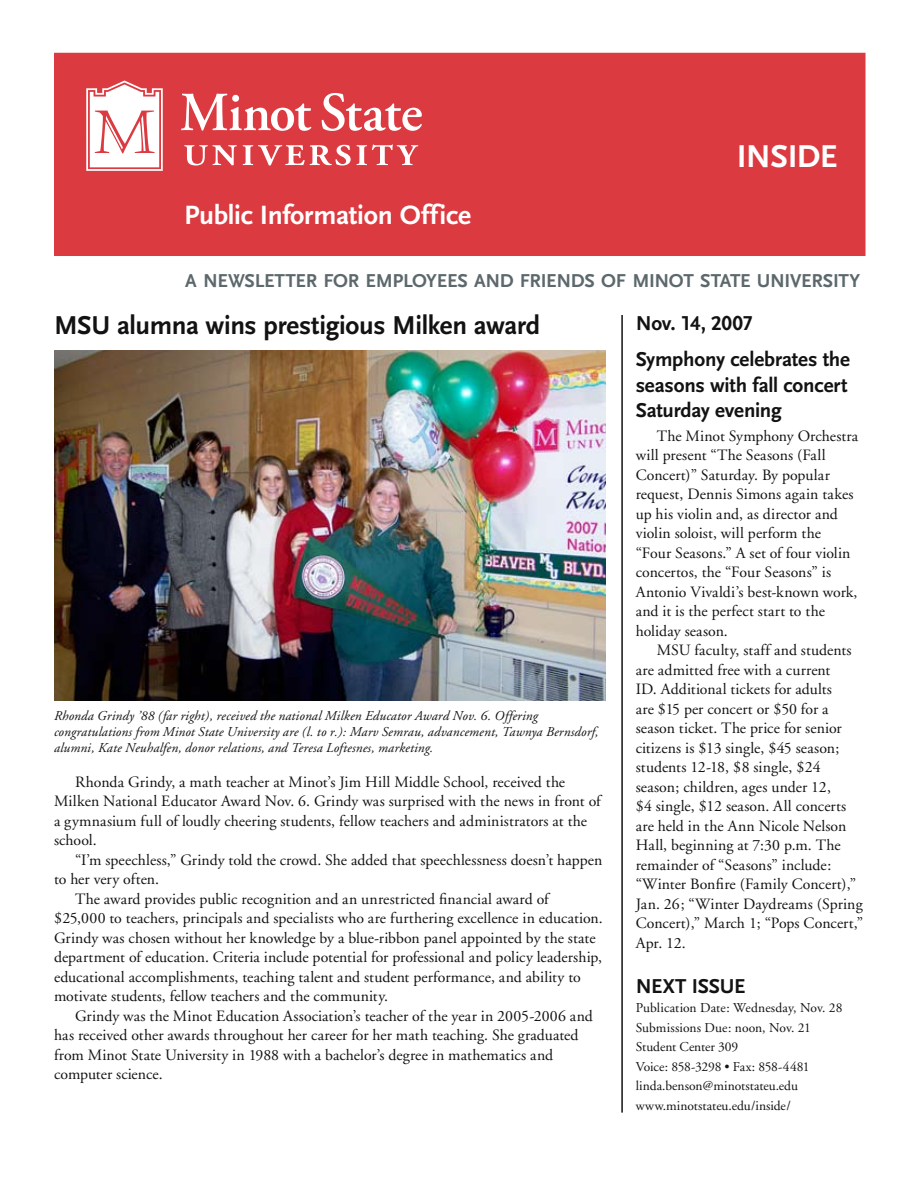
<style>
.page{position:relative;width:918px;height:1188px;background:#fff}
.page>*{position:absolute;margin:0;border:0;box-sizing:border-box;transform-origin:0 0}
.t1{font:700 33px "Scala Sans LF";color:#fff}
.t2{font:700 27.6px "Scala Sans";letter-spacing:-.01em;color:#fff}
.t3{font:700 27px "Scala Sans LF";letter-spacing:-.015em;color:#121212}
.t4{font:700 21px/25.2px "Scala Sans LF";letter-spacing:-.01em;color:#121212;text-align:justify}
.t5{font:700 19.5px "Scala Sans LF";letter-spacing:-.01em;color:#5c686c}
.t6{font:15.75px/19.5px "Adobe Garamond";letter-spacing:.005em;color:#121212}
.t7{font:italic 13.5px/16.2px "Adobe Garamond";letter-spacing:.01em;color:#121212}
.t8{font:13.5px/19.5px "Adobe Garamond";color:#121212}
</style>
<div class="page">
<hr style="left:621px;top:315px;width:2px;height:798px;background:#121212">
<div style="left:54px;top:53px;width:812px;height:203px;background:#db3a40"></div>
<svg style="left:86px;top:81px;width:336px;height:90px"></svg>
<img style="left:54px;top:351px;width:552px;height:349px">
<h2 class="t2" style="left:184px;top:200px;width:289px">Public Information Office</h2>
<h1 class="t1" style="left:737px;top:139px;width:102px">inside</h1>
<p class="t5" style="left:185px;top:270px;width:460px">A n ewsletter for employees an d fri en ds of Min</p>
<p class="t5" style="left:669px;top:270px;width:193px">ot State University</p>
<h3 class="t3" style="left:54px;top:311px;width:19px">MSU</h3>
<h3 class="t3" style="left:117px;top:311px;width:425px">alumna wins prestigious M ilken award</h3>
<h3 class="t4" style="left:636px;top:311px;width:119px">Nov. 14, 2007</h3>
<p class="t7" style="left:54px;top:708px;width:546px">Rhonda Grindy ’88 (far right), received the national Milken Educator Award Nov. 6. Offering congratulations from Minot State University are (l. to r.): Marv Semrau, advancement, Tawnya Bernsdorf, alumni, Kate Neuhalfen, donor relations, and Teresa Loftesnes, marketing.</p>
<p class="t6" style="left:54px;top:773px;width:548px;text-indent:21px">Rhonda Grindy, a math teacher at Minot’s Jim Hill Middle School, received the Milken National Educator Award Nov. 6. Grindy was surprised with the news in front of a gymnasium full of loudly cheering students, fellow teachers and administrators at the school.</p>
<p class="t6" style="left:75px;top:851px;width:529px">“I’m speechless,” Grindy told the crowd. She added that speechlessness doesn’t happen</p>
<p class="t6" style="left:54px;top:870px;width:107px">to her very often.</p>
<p class="t6" style="left:75px;top:890px;width:475px">The award provides public recognition and an unrestricted financial award of</p>
<p class="t6" style="left:54px;top:909px;width:550px">$25,000 to teachers, principals and specialists who are furthering excellence in education.</p>
<p class="t6" style="left:54px;top:929px;width:543px">Grindy was chosen without her knowledge by a blue-ribbon panel appointed by the state</p>
<p class="t6" style="left:54px;top:948px;width:550px">department of education. Criteria include potential for professional and policy leadership,</p>
<p class="t6" style="left:54px;top:968px;width:528px">educational accomplishments, teaching talent and student performance, and ability to</p>
<p class="t6" style="left:54px;top:987px;width:336px">motivate students, fellow teachers and the community.</p>
<p class="t6" style="left:75px;top:1007px;width:519px">Grindy was the Minot Education Association’s teacher of the year in 2005-2006 and</p>
<p class="t6" style="left:54px;top:1026px;width:526px">has received other awards throughout her career for her math teaching. She graduated</p>
<p class="t6" style="left:54px;top:1046px;width:501px">from Minot State University in 1988 with a bachelor’s degree in mathematics and</p>
<p class="t6" style="left:54px;top:1065px;width:110px">computer science.</p>
<h3 class="t4" style="left:636px;top:348px;width:216px">Symphony celebrates the seasons with fall concert Saturday evening</h3>
<p class="t6" style="left:636px;top:426px;width:224px;text-indent:21px">The Minot Symphony Orchestra will present “The Seasons (Fall<br>Concert)” Saturday. By popular request, Dennis Simons again takes up his violin and, as director and violin soloist, will perform the “Four Seasons.” A set of four violin concertos, the “Four Seasons” is<br>Antonio Vivaldi’s best-known work, and it is the perfect start to the holiday season.</p>
<p class="t6" style="left:636px;top:641px;width:229px;text-indent:21px">MSU faculty, staff and students are admitted free with a current<br>ID. Additional tickets for adults<br>are $15 per concert or $50 for a season ticket. The price for senior citizens is $13 single, $45 season; students 12-18, $8 single, $24 season; children, ages under 12,<br>$4 single, $12 season. All concerts are held in the Ann Nicole Nelson<br>Hall, beginning at 7:30 p.m. The remainder of “Seasons” include: “Winter Bonfire (Family Concert),”<br>Jan. 26; “Winter Daydreams (Spring<br>Concert),” March 1; “Pops Concert,”<br>Apr. 12.</p>
<h3 class="t4" style="left:636px;top:974px;width:111px">Next Issue</h3>
<p class="t8" style="left:636px;top:998px;width:208px">Publication Date: Wednesday, Nov. 28<br>Submissions Due: noon, Nov. 21<br>Student Center 309<br>Voice: 858-3298 • Fax: 858-4481 linda.benson@minotstateu.edu www.minotstateu.edu/inside/</p>
</div>
